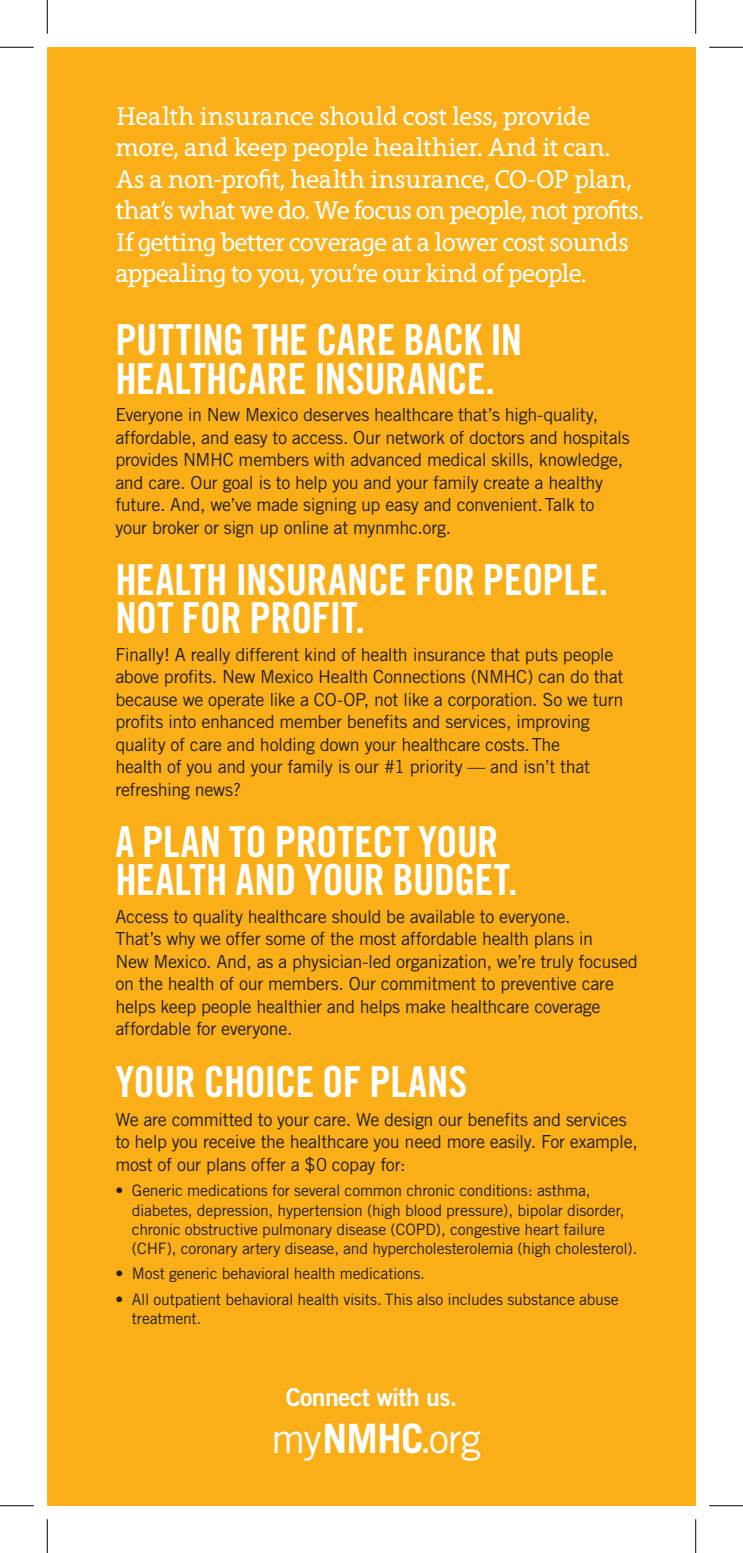
<style>
.page{position:relative;width:743px;height:1553px;background:#fff}
.page>*{position:absolute;margin:0;border:0;box-sizing:border-box;transform-origin:0 0}
.t1{font:42.75px/38.2px "Trade Gothic Bold Cond Twenty";letter-spacing:-.015em;color:#fff}
.t2{font:40.5px "Trade Gothic";color:#fff}
.t3{font:26.32px/31.5px "Grandesign Neue Serif";letter-spacing:-.025em;color:#fff}
.t4{font:24.75px "Trade Gothic Bold Two";letter-spacing:-.025em;color:#fff}
.t5{font:18px/22.5px "Trade Gothic";letter-spacing:-.02em;color:#231f20}
.t6{font:15.75px/19.1px "Trade Gothic";letter-spacing:-.015em;color:#231f20}
.s1{font-weight:700}
</style>
<div class="page">
<div style="left:47px;top:47px;width:648px;height:1458px;background:#faaf18"></div>
<hr style="left:0;top:47px;width:34px;height:1px;background:#000">
<hr style="left:709px;top:47px;width:33px;height:1px;background:#000">
<hr style="left:0;top:1505px;width:34px;height:1px;background:#000">
<hr style="left:709px;top:1505px;width:33px;height:1px;background:#000">
<hr style="left:47px;top:0;width:1px;height:34px;background:#000">
<hr style="left:47px;top:1519px;width:1px;height:33px;background:#000">
<hr style="left:695px;top:0;width:1px;height:34px;background:#000">
<hr style="left:695px;top:1519px;width:1px;height:33px;background:#000">
<p class="t3" style="left:115px;top:100px;width:529px">Health insurance should cost less, provide more, and keep people healthier. And it can.<br>As a non-profit, health insurance, CO-OP plan, that’s what we do. We focus on people, not profits.<br>If getting better coverage at a lower cost sounds appealing to you, you’re our kind of people.</p>
<h1 class="t1" style="left:115px;top:321px;width:408px">PUTTING THE CARE BACK IN<br>HEALTHCARE INSURANCE.</h1>
<p class="t5" style="left:115px;top:403px;width:516px">Everyone in New Mexico deserves healthcare that’s high-quality, affordable, and easy to access. Our network of doctors and hospitals provides NMHC members with advanced medical skills, knowledge, and care. Our goal is to help you and your family create a healthy future. And, we’ve made signing up easy and convenient. Talk to your broker or sign up online at mynmhc.org.</p>
<h1 class="t1" style="left:115px;top:560px;width:494px">HEALTH INSURANCE FOR PEOPLE.<br>NOT FOR PROFIT.</h1>
<p class="t5" style="left:115px;top:643px;width:509px">Finally! A really different kind of health insurance that puts people above profits. New Mexico Health Connections (NMHC) can do that because we operate like a CO-OP, not like a corporation. So we turn profits into enhanced member benefits and services, improving quality of care and holding down your healthcare costs. The<br>health of you and your family is our #1 priority — and isn’t that refreshing news?</p>
<h1 class="t1" style="left:115px;top:822px;width:404px">A PLAN TO PROTECT YOUR<br>HEALTH AND YOUR BUDGET.</h1>
<p class="t5" style="left:115px;top:905px;width:524px">Access to quality healthcare should be available to everyone.<br>That’s why we offer some of the most affordable health plans in<br>New Mexico. And, as a physician-led organization, we’re truly focused on the health of our members. Our commitment to preventive care helps keep people healthier and helps make healthcare coverage affordable for everyone.</p>
<h1 class="t1" style="left:115px;top:1062px;width:353px">YOUR CHOICE OF PLANS</h1>
<p class="t5" style="left:115px;top:1108px;width:524px">We are committed to your care. We design our benefits and services to help you receive the healthcare you need more easily. For example, most of our plans offer a $0 copay for:</p>
<p class="t6" style="left:132px;top:1181px;width:507px;text-indent:-17px">• Generic medications for several common chronic conditions: asthma, diabetes, depression, hypertension (high blood pressure), bipolar disorder, chronic obstructive pulmonary disease (COPD), congestive heart failure (CHF), coronary artery disease, and hypercholesterolemia (high cholesterol).</p>
<p class="t6" style="left:115px;top:1264px;width:311px">• Most generic behavioral health medications.</p>
<p class="t6" style="left:132px;top:1289px;width:488px;text-indent:-17px">• All outpatient behavioral health visits. This also includes substance abuse treatment.</p>
<h3 class="t4" style="left:285px;top:1381px;width:173px">Connect with us.</h3>
<h2 class="t2" style="left:271px;top:1413px;width:211px">my<span class="s1">NMHC</span>.org</h2>
</div>
